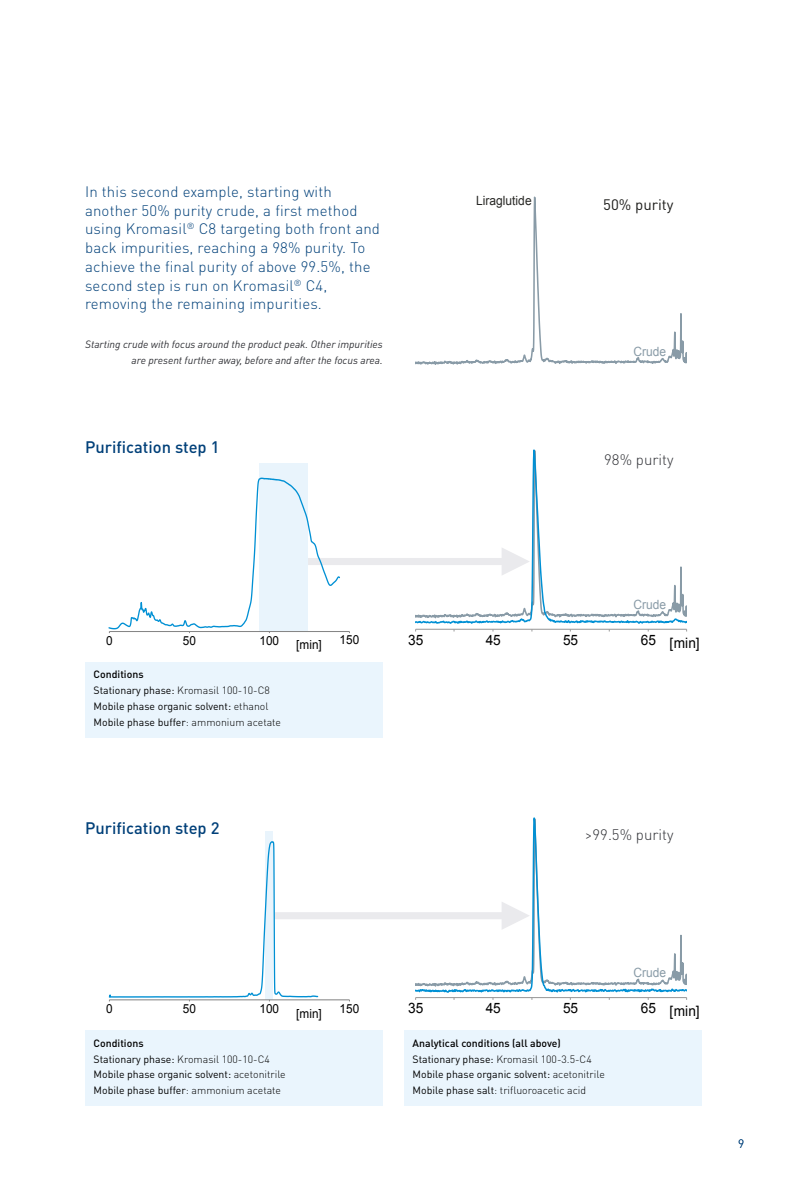
<style>
.page{position:relative;width:787px;height:1191px;background:#fff}
.page>*{position:absolute;margin:0;border:0;box-sizing:border-box;transform-origin:0 0}
.t1{font:500 16.5px "DIN Pro";color:#004079}
.t2{font:300 15px/18.8px "DIN Pro";letter-spacing:.01em;color:#004079}
.t3{font:300 15px "DIN Pro";color:#2f3035}
.t4{font:15px "DIN Pro";color:#1d1d1b}
.t5{font:14.4px "Arial";letter-spacing:-.015em;color:#000;scale:.95 1}
.t6{font:12.75px "Arial";color:#899ba7;scale:.94 1}
.t7{font:12.75px "Arial";color:#272724;scale:.94 1}
.t8{font:12.45px "Arial";color:#000;scale:.94 1}
.t9{font:300 12px "DIN Pro";color:#004079}
.t10{font:10.5px/15.8px "DIN Pro";color:#000}
.t11{font:italic 10.5px/15.8px "DIN Pro";letter-spacing:-.005em;color:#2f3035;text-align:right}
.s1{font-weight:500}
.s2{font-weight:300}
</style>
<div class="page">
<div style="left:404px;top:1030px;width:298px;height:76px;background:#eaf5fd"></div>
<hr style="left:415px;top:997px;width:271px;height:1px;background:#989898">
<svg style="left:532px;top:817px;width:154px;height:176px"></svg>
<div style="left:85px;top:1030px;width:298px;height:76px;background:#eaf5fd"></div>
<div style="left:265px;top:831px;width:8px;height:168px;background:#e9f4fc"></div>
<svg style="left:108px;top:841px;width:424px;height:160px"></svg>
<hr style="left:415px;top:629px;width:271px;height:1px;background:#989898">
<svg style="left:532px;top:449px;width:154px;height:175px"></svg>
<div style="left:85px;top:662px;width:298px;height:75px;background:#eaf5fd"></div>
<div style="left:259px;top:463px;width:48px;height:168px;background:#e9f4fc"></div>
<svg style="left:108px;top:476px;width:424px;height:157px"></svg>
<svg style="left:415px;top:196px;width:271px;height:169px"></svg>
<p class="t2" style="left:85px;top:183px;width:296px">In this second example, starting with another 50% purity crude, a first method using Kromasil<sup>®</sup> C8 targeting both front and back impurities, reaching a 98% purity. To achieve the final purity of above 99.5%, the second step is run on Kromasil<sup>®</sup> C4, removing the remaining impurities.</p>
<p class="t11" style="left:85px;top:337px;width:299px">Starting crude with focus around the product peak. Other impurities are present further away, before and after the focus area.</p>
<h1 class="t1" style="left:85px;top:440px;width:136px">Purification step 1</h1>
<p class="t7" style="left:476px;top:195px;width:60px">Liraglutide</p>
<h2 class="t4" style="left:603px;top:198px;width:72px">50% purity</h2>
<p class="t6" style="left:633px;top:346px;width:36px">Crude</p>
<h2 class="t3" style="left:604px;top:453px;width:71px">98% purity</h2>
<p class="t8" style="left:106px;top:636px;width:8px">0</p>
<p class="t8" style="left:183px;top:636px;width:15px">50</p>
<p class="t8" style="left:259px;top:636px;width:22px">100</p>
<p class="t8" style="left:339px;top:635px;width:22px">150</p>
<p class="t8" style="left:296px;top:640px;width:29px">[min]</p>
<p class="t10" style="left:94px;top:668px;width:189px"><span class="s1">Conditions<br></span>Stationary phase: <span class="s2">Kromasil 100-10-C8<br></span>Mobile phase organic solvent: <span class="s2">ethanol<br></span>Mobile phase buffer<span class="s2">: ammonium acetate</span></p>
<h1 class="t1" style="left:85px;top:821px;width:136px">Purification step 2</h1>
<p class="t8" style="left:106px;top:1004px;width:8px">0</p>
<p class="t8" style="left:183px;top:1004px;width:15px">50</p>
<p class="t8" style="left:259px;top:1004px;width:22px">100</p>
<p class="t8" style="left:339px;top:1003px;width:22px">150</p>
<p class="t8" style="left:296px;top:1008px;width:29px">[min]</p>
<p class="t10" style="left:94px;top:1036px;width:194px"><span class="s1">Conditions<br></span>Stationary phase: <span class="s2">Kromasil 100-10-C4<br></span>Mobile phase organic solvent: <span class="s2">acetonitrile </span>Mobile phase buffer<span class="s2">: ammonium acetate</span></p>
<p class="t6" style="left:633px;top:600px;width:36px">Crude</p>
<h3 class="t5" style="left:408px;top:634px;width:17px">35</h3>
<h3 class="t5" style="left:486px;top:634px;width:17px">45</h3>
<h3 class="t5" style="left:563px;top:634px;width:17px">55</h3>
<h3 class="t5" style="left:641px;top:637px;width:63px">65 [min]</h3>
<h2 class="t3" style="left:585px;top:828px;width:90px">&gt;99.5% purity</h2>
<p class="t6" style="left:633px;top:968px;width:36px">Crude</p>
<h3 class="t5" style="left:408px;top:1002px;width:17px">35</h3>
<h3 class="t5" style="left:486px;top:1002px;width:17px">45</h3>
<h3 class="t5" style="left:563px;top:1002px;width:17px">55</h3>
<h3 class="t5" style="left:641px;top:1005px;width:63px">65 [min]</h3>
<p class="t10" style="left:412px;top:1036px;width:194px"><span class="s1">Analytical conditions (all above)<br></span>Stationary phase: <span class="s2">Kromasil 100-3.5-C4<br></span>Mobile phase organic solvent: <span class="s2">acetonitrile </span>Mobile phase salt<span class="s2">: trifluoroacetic acid</span></p>
<p class="t9" style="left:738px;top:1139px;width:8px">9</p>
</div>
